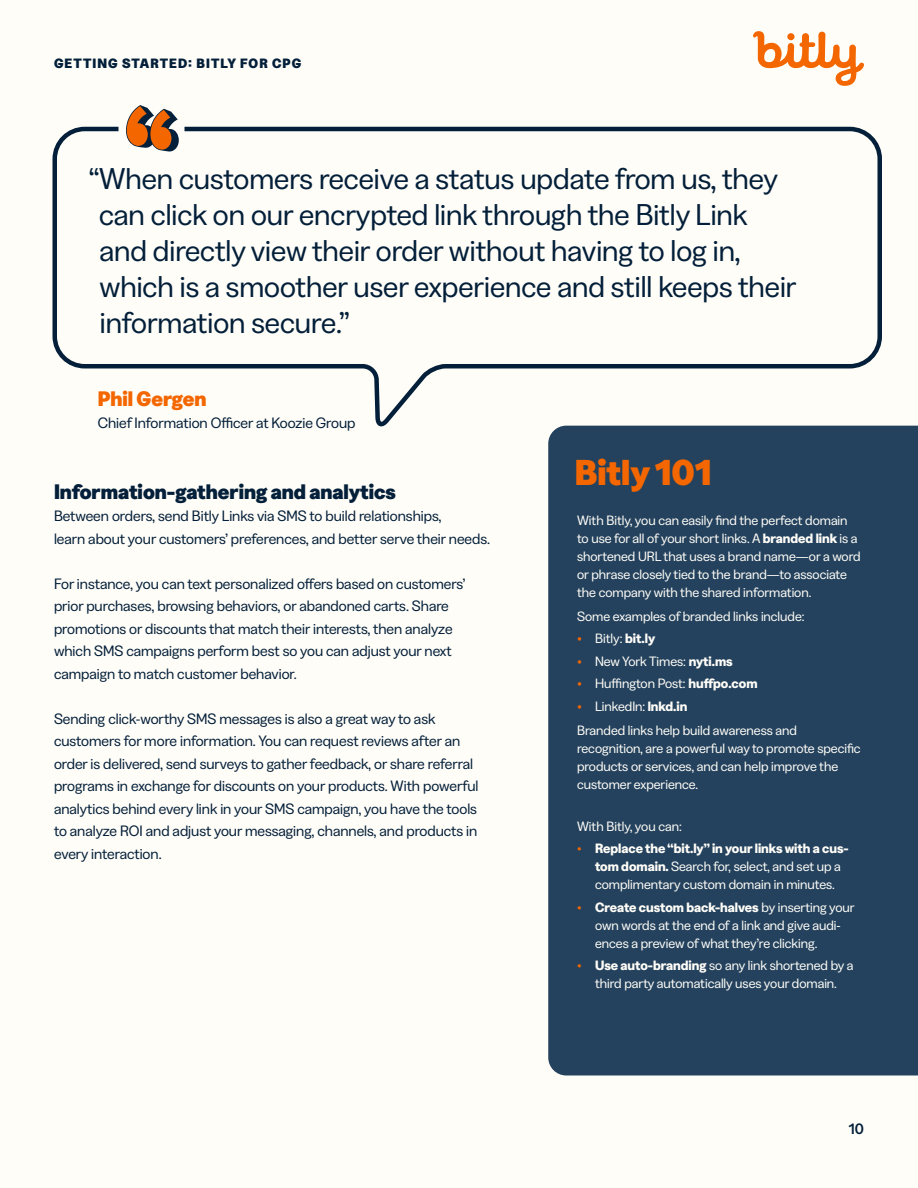
<style>
.page{position:relative;width:918px;height:1188px;background:#fffdf8}
.page>*{position:absolute;margin:0;border:0;box-sizing:border-box;transform-origin:0 0}
.t1{font:800 36px "Bitly Displaay Standard";color:#f36600}
.t2{font:30px/36px "Bitly Displaay Standard";color:#031f39}
.t3{font:800 21px "Bitly Displaay Standard";color:#031f39}
.t4{font:800 21px "Bitly Displaay Standard";color:#f36600}
.t5{font:15px/22.5px "Bitly Displaay Standard";color:#031f39}
.t6{font:500 15px "Bitly Displaay Standard";color:#031f39}
.t7{font:13.5px/18px "Bitly Displaay Standard";color:#fffdf8}
.t8{font:800 13.5px "Bitly Displaay Standard";letter-spacing:.08em;color:#031f39}
.s1{font-weight:700}
.s2{color:#f36600}
.s3{font-weight:700;color:#f36600}
</style>
<div class="page">
<svg style="left:753px;top:31px;width:111px;height:55px"></svg>
<svg style="left:52px;top:126px;width:832px;height:300px"></svg>
<svg style="left:126px;top:105px;width:53px;height:47px"></svg>
<div style="left:548px;top:426px;width:370px;height:649px;background:#24425d"></div>
<p class="t8" style="left:54px;top:54px;width:249px">GETTING STARTED: BITLY FOR CPG</p>
<p class="t2" style="left:99px;top:159px;width:699px;text-indent:-10px">“When customers receive a status update from us, they can click on our encrypted link through the Bitly Link and directly view their order without having to log in, which is a smoother user experience and still keeps their information secure.”</p>
<h3 class="t4" style="left:98px;top:384px;width:110px">Phil Gergen</h3>
<p class="t5" style="left:98px;top:411px;width:259px">Chief Information Officer at Koozie Group</p>
<h3 class="t3" style="left:54px;top:477px;width:343px">Information-gathering and analytics</h3>
<p class="t5" style="left:54px;top:504px;width:438px">Between orders, send Bitly Links via SMS to build relationships,<br>learn about your customers’ preferences, and better serve their needs.</p>
<p class="t5" style="left:54px;top:572px;width:413px">For instance, you can text personalized offers based on customers’ prior purchases, browsing behaviors, or abandoned carts. Share promotions or discounts that match their interests, then analyze which SMS campaigns perform best so you can adjust your next campaign to match customer behavior.</p>
<p class="t5" style="left:54px;top:707px;width:426px">Sending click-worthy SMS messages is also a great way to ask customers for more information. You can request reviews after an order is delivered, send surveys to gather feedback, or share referral programs in exchange for discounts on your products. With powerful analytics behind every link in your SMS campaign, you have the tools to analyze ROI and adjust your messaging, channels, and products in every interaction.</p>
<h1 class="t1" style="left:575px;top:446px;width:138px">Bitly 101</h1>
<p class="t7" style="left:577px;top:510px;width:285px">With Bitly, you can easily find the perfect domain to use for all of your short links. A <span class="s1">branded link</span> is a shortened URL that uses a brand name—or a word or phrase closely tied to the brand—to associate the company with the shared information.</p>
<p class="t7" style="left:577px;top:606px;width:229px">Some examples of branded links include:</p>
<p class="t7" style="left:577px;top:629px;width:80px"><span class="s2">•</span> Bitly: <span class="s1">bit.ly</span></p>
<p class="t7" style="left:577px;top:651px;width:157px"><span class="s2">•</span> New York Times: <span class="s1">nyti.ms</span></p>
<p class="t7" style="left:577px;top:674px;width:182px"><span class="s2">•</span> Huffington Post: <span class="s1">huffpo.com</span></p>
<p class="t7" style="left:577px;top:693px;width:221px;line-height:24px"><span class="s2">•</span> LinkedIn: <span class="s1">lnkd.in<br></span>Branded links help build awareness and</p>
<p class="t7" style="left:577px;top:738px;width:285px">recognition, are a powerful way to promote specific products or services, and can help improve the customer experience.</p>
<p class="t7" style="left:577px;top:816px;width:106px">With Bitly, you can:</p>
<p class="t7" style="left:595px;top:839px;width:255px;text-indent:-18px"><span class="s3">•</span> <span class="s1">Replace the “bit.ly” in your links with a cus&shy;tom domain.</span> Search for, select, and set up a complimentary custom domain in minutes.</p>
<p class="t7" style="left:595px;top:897px;width:261px;text-indent:-18px"><span class="s3">•</span> <span class="s1">Create custom back-halves</span> by inserting your own words at the end of a link and give audi&shy;ences a preview of what they’re clicking.</p>
<p class="t7" style="left:577px;top:956px;width:278px;text-align:center"><span class="s3">•</span> <span class="s1">Use auto-branding</span> so any link shortened by a third party automatically uses your domain.</p>
<p class="t6" style="left:849px;top:1118px;width:17px">10</p>
</div>
